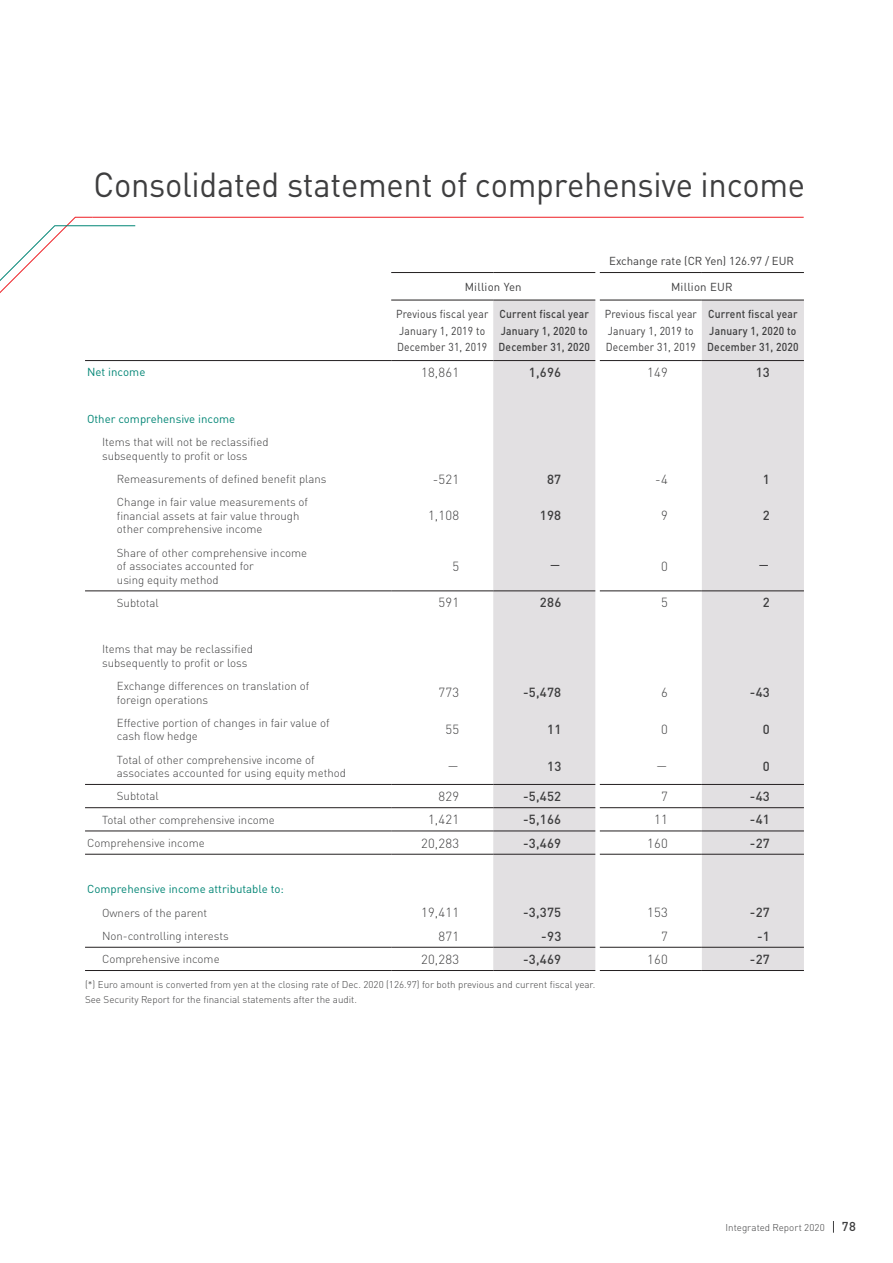
<style>
.page{position:relative;width:893px;height:1263px;background:#fff}
.page>*{position:absolute;margin:0;border:0;box-sizing:border-box;transform-origin:0 0}
.t1{font:34.35px "DIN Pro";letter-spacing:-.01em;color:#3e3e3f;scale:.95 1}
.t2{font:500 13.05px "DIN Pro";letter-spacing:.02em;color:#3e3e3f}
.t3{font:300 13.05px "DIN Pro";letter-spacing:.02em;color:#3e3e3f}
.t4{font:500 12.75px "DIN Pro";color:#3e3e3f}
.t5{font:500 12px "Noto Sans CJ Kjp";color:#3e3e3f}
.t6{font:300 12px "Noto Sans CJ Kjp";color:#3e3e3f}
.t7{font:300 11.4px/13.5px "DIN Pro";color:#3e3e3f}
.t8{font:11.4px/16.5px "DIN Pro";letter-spacing:.02em;color:#3e3e3f;scale:.9 1}
.t9{font:500 11.4px/16.5px "DIN Pro";letter-spacing:.02em;color:#3e3e3f;scale:.9 1}
.t10{font:11.4px "DIN Pro";color:#008575}
.t11{font:11.4px "DIN Pro";color:#3e3e3f}
.t12{font:11.4px "DIN Pro";letter-spacing:.02em;color:#3e3e3f}
.t13{font:300 9.75px/15px "DIN Pro";color:#3e3e3f}
</style>
<div class="page">
<svg style="left:833px;top:1221px;width:1px;height:12px"></svg>
<hr style="left:93px;top:217px;width:711px;height:1px;background:#ee1d23">
<svg style="left:0;top:216px;width:136px;height:77px"></svg>
<svg style="left:493px;top:300px;width:311px;height:670px;fill:#e2e0e2"></svg>
<hr style="left:391px;top:272px;width:102px;height:1px;background:#231f20">
<hr style="left:493px;top:272px;width:102px;height:1px;background:#231f20">
<hr style="left:600px;top:272px;width:102px;height:1px;background:#231f20">
<hr style="left:702px;top:272px;width:102px;height:1px;background:#231f20">
<hr style="left:85px;top:590px;width:306px;height:1px;background:#231f20">
<hr style="left:391px;top:590px;width:102px;height:1px;background:#231f20">
<hr style="left:493px;top:590px;width:102px;height:1px;background:#231f20">
<hr style="left:600px;top:590px;width:102px;height:1px;background:#231f20">
<hr style="left:702px;top:590px;width:102px;height:1px;background:#231f20">
<hr style="left:85px;top:360px;width:306px;height:1px;background:#231f20">
<hr style="left:391px;top:360px;width:102px;height:1px;background:#231f20">
<hr style="left:493px;top:360px;width:102px;height:1px;background:#231f20">
<hr style="left:600px;top:360px;width:102px;height:1px;background:#231f20">
<hr style="left:702px;top:360px;width:102px;height:1px;background:#231f20">
<hr style="left:85px;top:784px;width:306px;height:1px;background:#231f20">
<hr style="left:391px;top:784px;width:102px;height:1px;background:#231f20">
<hr style="left:493px;top:784px;width:102px;height:1px;background:#231f20">
<hr style="left:600px;top:784px;width:102px;height:1px;background:#231f20">
<hr style="left:702px;top:784px;width:102px;height:1px;background:#231f20">
<hr style="left:85px;top:807px;width:306px;height:1px;background:#231f20">
<hr style="left:391px;top:807px;width:102px;height:1px;background:#231f20">
<hr style="left:493px;top:807px;width:102px;height:1px;background:#231f20">
<hr style="left:600px;top:807px;width:102px;height:1px;background:#231f20">
<hr style="left:702px;top:807px;width:102px;height:1px;background:#231f20">
<hr style="left:85px;top:830px;width:306px;height:1px;background:#231f20">
<hr style="left:391px;top:830px;width:102px;height:1px;background:#231f20">
<hr style="left:493px;top:830px;width:102px;height:1px;background:#231f20">
<hr style="left:600px;top:830px;width:102px;height:1px;background:#231f20">
<hr style="left:702px;top:830px;width:102px;height:1px;background:#231f20">
<hr style="left:85px;top:854px;width:306px;height:1px;background:#231f20">
<hr style="left:391px;top:854px;width:102px;height:1px;background:#231f20">
<hr style="left:493px;top:854px;width:102px;height:1px;background:#231f20">
<hr style="left:600px;top:854px;width:102px;height:1px;background:#231f20">
<hr style="left:702px;top:854px;width:102px;height:1px;background:#231f20">
<hr style="left:391px;top:300px;width:102px;height:1px;background:#231f20">
<hr style="left:493px;top:300px;width:102px;height:1px;background:#231f20">
<hr style="left:600px;top:300px;width:102px;height:1px;background:#231f20">
<hr style="left:702px;top:300px;width:102px;height:1px;background:#231f20">
<hr style="left:85px;top:947px;width:306px;height:1px;background:#231f20">
<hr style="left:391px;top:947px;width:102px;height:1px;background:#231f20">
<hr style="left:493px;top:947px;width:102px;height:1px;background:#231f20">
<hr style="left:600px;top:947px;width:102px;height:1px;background:#231f20">
<hr style="left:702px;top:947px;width:102px;height:1px;background:#231f20">
<hr style="left:85px;top:970px;width:306px;height:1px;background:#231f20">
<hr style="left:391px;top:970px;width:102px;height:1px;background:#231f20">
<hr style="left:493px;top:970px;width:102px;height:1px;background:#231f20">
<hr style="left:600px;top:970px;width:102px;height:1px;background:#231f20">
<hr style="left:702px;top:970px;width:102px;height:1px;background:#231f20">
<h1 class="t1" style="left:94px;top:158px;width:751px">Consolidated statement of comprehensive income</h1>
<p class="t11" style="left:609px;top:252px;width:186px">Exchange rate (CR Yen) 126.97 / EUR</p>
<p class="t12" style="left:465px;top:278px;width:59px">Million Yen</p>
<p class="t12" style="left:671px;top:278px;width:63px">Million EUR</p>
<p class="t8" style="left:396px;top:305px;width:104px">Previous fiscal year<br>January 1, 2019 to<br>December 31, 2019</p>
<p class="t9" style="left:499px;top:305px;width:103px">Current fiscal year<br>January 1, 2020 to<br>December 31, 2020</p>
<p class="t8" style="left:605px;top:305px;width:104px">Previous fiscal year<br>January 1, 2019 to<br>December 31, 2019</p>
<p class="t9" style="left:707px;top:305px;width:103px">Current fiscal year<br>January 1, 2020 to<br>December 31, 2020</p>
<p class="t10" style="left:87px;top:364px;width:60px">Net income</p>
<p class="t3" style="left:421px;top:362px;width:40px">18,861</p>
<p class="t2" style="left:529px;top:362px;width:34px">1,696</p>
<p class="t3" style="left:647px;top:362px;width:22px">149</p>
<p class="t2" style="left:756px;top:362px;width:16px">13</p>
<p class="t10" style="left:87px;top:410px;width:150px">Other comprehensive income</p>
<p class="t7" style="left:102px;top:435px;width:168px">Items that will not be reclassified subsequently to profit or loss</p>
<p class="t7" style="left:117px;top:471px;width:211px">Remeasurements of defined benefit plans</p>
<p class="t3" style="left:433px;top:469px;width:28px">-521</p>
<p class="t2" style="left:547px;top:469px;width:16px">87</p>
<p class="t3" style="left:655px;top:469px;width:14px">-4</p>
<p class="t2" style="left:763px;top:469px;width:8px">1</p>
<p class="t7" style="left:117px;top:495px;width:193px">Change in fair value measurements of financial assets at fair value through other comprehensive income</p>
<p class="t3" style="left:428px;top:506px;width:33px">1,108</p>
<p class="t2" style="left:540px;top:506px;width:23px">198</p>
<p class="t3" style="left:661px;top:506px;width:8px">9</p>
<p class="t2" style="left:763px;top:506px;width:8px">2</p>
<p class="t7" style="left:117px;top:545px;width:192px">Share of other comprehensive income of associates accounted for<br>using equity method</p>
<p class="t3" style="left:452px;top:556px;width:8px">5</p>
<p class="t5" style="left:549px;top:559px;width:13px">－</p>
<p class="t3" style="left:661px;top:556px;width:8px">0</p>
<p class="t5" style="left:758px;top:559px;width:13px">－</p>
<p class="t7" style="left:117px;top:595px;width:43px">Subtotal</p>
<p class="t3" style="left:439px;top:593px;width:22px">591</p>
<p class="t2" style="left:540px;top:593px;width:23px">286</p>
<p class="t3" style="left:661px;top:593px;width:8px">5</p>
<p class="t2" style="left:763px;top:593px;width:8px">2</p>
<p class="t7" style="left:102px;top:642px;width:152px">Items that may be reclassified subsequently to profit or loss</p>
<p class="t7" style="left:117px;top:678px;width:194px">Exchange differences on translation of foreign operations</p>
<p class="t3" style="left:439px;top:683px;width:22px">773</p>
<p class="t2" style="left:523px;top:683px;width:40px">-5,478</p>
<p class="t3" style="left:661px;top:683px;width:8px">6</p>
<p class="t2" style="left:750px;top:683px;width:21px">-43</p>
<p class="t7" style="left:117px;top:715px;width:214px">Effective portion of changes in fair value of cash flow hedge</p>
<p class="t3" style="left:446px;top:720px;width:15px">55</p>
<p class="t2" style="left:547px;top:719px;width:16px">11</p>
<p class="t3" style="left:661px;top:720px;width:8px">0</p>
<p class="t2" style="left:763px;top:719px;width:8px">0</p>
<p class="t7" style="left:117px;top:752px;width:231px">Total of other comprehensive income of associates accounted for using equity method</p>
<p class="t6" style="left:447px;top:759px;width:13px">－</p>
<p class="t2" style="left:547px;top:756px;width:16px">13</p>
<p class="t6" style="left:656px;top:759px;width:13px">－</p>
<p class="t2" style="left:763px;top:756px;width:8px">0</p>
<p class="t7" style="left:117px;top:789px;width:43px">Subtotal</p>
<p class="t3" style="left:439px;top:786px;width:22px">829</p>
<p class="t2" style="left:523px;top:786px;width:40px">-5,452</p>
<p class="t3" style="left:661px;top:786px;width:8px">7</p>
<p class="t2" style="left:750px;top:786px;width:21px">-43</p>
<p class="t7" style="left:102px;top:812px;width:174px">Total other comprehensive income</p>
<p class="t3" style="left:428px;top:810px;width:33px">1,421</p>
<p class="t2" style="left:523px;top:809px;width:40px">-5,166</p>
<p class="t3" style="left:654px;top:810px;width:15px">11</p>
<p class="t2" style="left:750px;top:809px;width:21px">-41</p>
<p class="t7" style="left:87px;top:835px;width:119px">Comprehensive income</p>
<p class="t3" style="left:421px;top:833px;width:40px">20,283</p>
<p class="t2" style="left:523px;top:833px;width:40px">-3,469</p>
<p class="t3" style="left:647px;top:833px;width:22px">160</p>
<p class="t2" style="left:750px;top:833px;width:21px">-27</p>
<p class="t10" style="left:87px;top:880px;width:198px">Comprehensive income attributable to:</p>
<p class="t7" style="left:102px;top:905px;width:107px">Owners of the parent</p>
<p class="t3" style="left:421px;top:903px;width:40px">19,411</p>
<p class="t2" style="left:523px;top:902px;width:40px">-3,375</p>
<p class="t3" style="left:647px;top:903px;width:22px">153</p>
<p class="t2" style="left:750px;top:902px;width:21px">-27</p>
<p class="t7" style="left:102px;top:928px;width:128px">Non-controlling interests</p>
<p class="t3" style="left:439px;top:926px;width:22px">871</p>
<p class="t2" style="left:541px;top:926px;width:21px">-93</p>
<p class="t3" style="left:661px;top:926px;width:8px">7</p>
<p class="t2" style="left:757px;top:926px;width:14px">-1</p>
<p class="t7" style="left:102px;top:951px;width:119px">Comprehensive income</p>
<p class="t3" style="left:421px;top:949px;width:40px">20,283</p>
<p class="t2" style="left:523px;top:949px;width:40px">-3,469</p>
<p class="t3" style="left:647px;top:949px;width:22px">160</p>
<p class="t2" style="left:750px;top:949px;width:21px">-27</p>
<p class="t13" style="left:85px;top:976px;width:512px">(*) Euro amount is converted from yen at the closing rate of Dec. 2020 (126.97) for both previous and current fiscal year.<br>See Security Report for the financial statements after the audit.</p>
<p class="t13" style="left:726px;top:1219px;width:101px">Integrated Report 2020</p>
<p class="t4" style="left:842px;top:1217px;width:15px">78</p>
</div>
